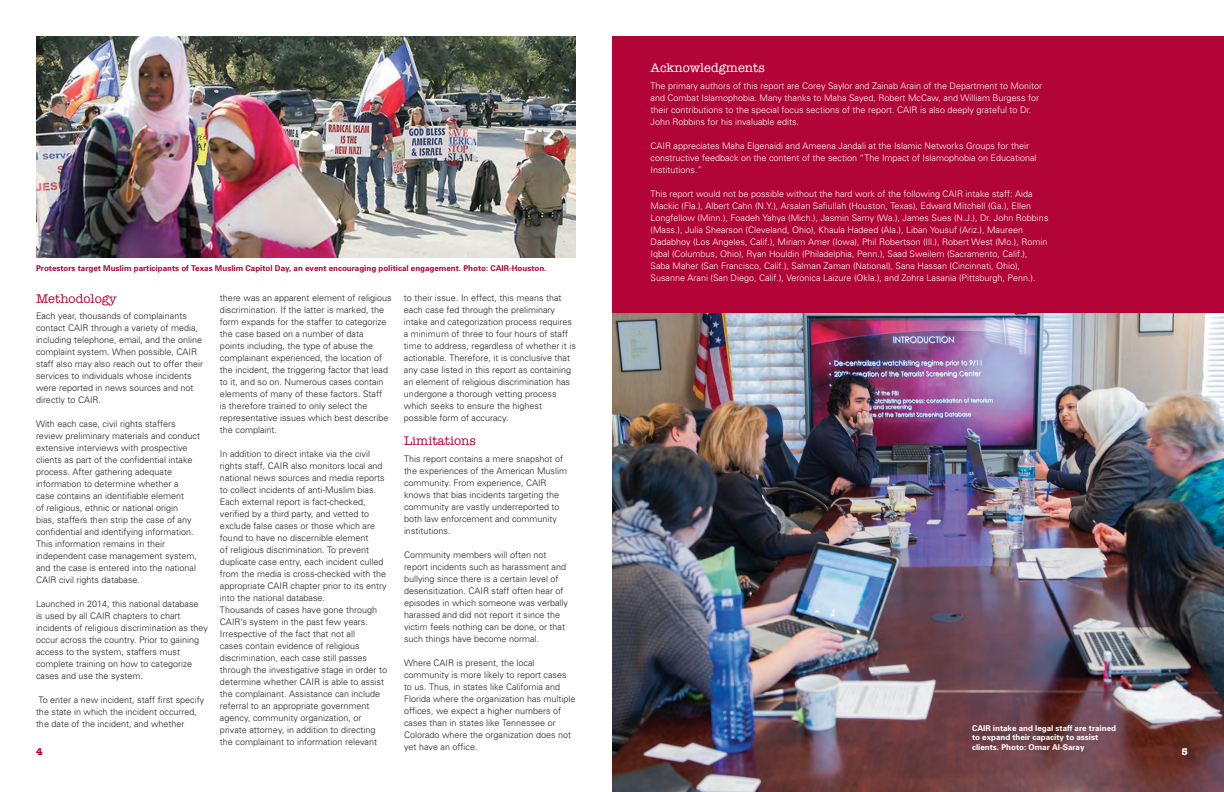
<style>
.page{position:relative;width:1224px;height:792px;background:#fff}
.page>*{position:absolute;margin:0;border:0;box-sizing:border-box;transform-origin:0 0}
.t1{font:13px "American Typewriter";color:#b30437}
.t2{font:13px "American Typewriter";color:#fff}
.t3{font:700 10px "American Typewriter";color:#b30437}
.t4{font:700 10px "American Typewriter";color:#fff}
.t5{font:300 9px/12px "Univers";color:#231f20}
.t6{font:300 9px/12px "Univers";color:#fff}
.t7{font:700 8px "Univers";color:#b30437}
.t8{font:700 8px/9.6px "Univers";color:#fff}
</style>
<div class="page">
<div style="left:612px;top:36px;width:612px;height:281px;background:#b30437"></div>
<img style="left:612px;top:313px;width:612px;height:479px">
<img style="left:36px;top:36px;width:540px;height:222px">
<p class="t7" style="left:36px;top:263px;width:511px">Protestors target Muslim participants of Texas Muslim Capitol Day, an event encouraging political engagement. Photo: CAIR-Houston.</p>
<p class="t2" style="left:651px;top:58px;width:116px">Acknowledgments</p>
<p class="t6" style="left:651px;top:79px;width:393px">The primary authors of this report are Corey Saylor and Zainab Arain of the Department to Monitor and Combat Islamophobia. Many thanks to Maha Sayed, Robert McCaw, and William Burgess for their contributions to the special focus sections of the report. CAIR is also deeply grateful to Dr.<br>John Robbins for his invaluable edits.</p>
<p class="t6" style="left:651px;top:139px;width:388px">CAIR appreciates Maha Elgenaidi and Ameena Jandali at the Islamic Networks Groups for their constructive feedback on the content of the section “The Impact of Islamophobia on Educational<br>Institutions.”</p>
<p class="t6" style="left:651px;top:187px;width:399px">This report would not be possible without the hard work of the following CAIR intake staff: Aida Mackic (Fla.), Albert Cahn (N.Y.), Arsalan Safiullah (Houston, Texas), Edward Mitchell (Ga.), Ellen Longfellow (Minn.), Foadeh Yahya (Mich.), Jasmin Samy (Wa.), James Sues (N.J.), Dr. John Robbins (Mass.), Julia Shearson (Cleveland, Ohio), Khaula Hadeed (Ala.), Liban Yousuf (Ariz.), Maureen Dadabhoy (Los Angeles, Calif.), Miriam Amer (Iowa), Phil Robertson (Ill.), Robert West (Mo.), Romin Iqbal (Columbus, Ohio), Ryan Houldin (Philadelphia, Penn.), Saad Sweilem (Sacramento, Calif.), Saba Maher (San Francisco, Calif.), Salman Zaman (National), Sana Hassan (Cincinnati, Ohio), Susanne Arani (San Diego, Calif.), Veronica Laizure (Okla.), and Zohra Lasania (Pittsburgh, Penn.).</p>
<p class="t1" style="left:36px;top:289px;width:82px">Methodology</p>
<p class="t5" style="left:36px;top:310px;width:169px">Each year, thousands of complainants contact CAIR through a variety of media, including telephone, email, and the online complaint system. When possible, CAIR staff also may also reach out to offer their services to individuals whose incidents were reported in news sources and not directly to CAIR.</p>
<p class="t5" style="left:36px;top:418px;width:166px">With each case, civil rights staffers review preliminary materials and conduct extensive interviews with prospective clients as part of the confidential intake process. After gathering adequate information to determine whether a<br>case contains an identifiable element<br>of religious, ethnic or national origin<br>bias, staffers then strip the case of any confidential and identifying information.<br>This information remains in their independent case management system, and the case is entered into the national CAIR civil rights database.</p>
<p class="t5" style="left:36px;top:598px;width:173px">Launched in 2014, this national database<br>is used by all CAIR chapters to chart incidents of religious discrimination as they occur across the country. Prior to gaining access to the system, staffers must complete training on how to categorize cases and use the system.</p>
<p class="t5" style="left:36px;top:694px;width:170px">To enter a new incident, staff first specify the state in which the incident occurred, the date of the incident, and whether</p>
<p class="t5" style="left:404px;top:292px;width:173px">to their issue. In effect, this means that each case fed through the preliminary intake and categorization process requires a minimum of three to four hours of staff time to address, regardless of whether it is actionable. Therefore, it is conclusive that any case listed in this report as containing an element of religious discrimination has undergone a thorough vetting process which seeks to ensure the highest possible form of accuracy.</p>
<p class="t1" style="left:404px;top:431px;width:73px">Limitations</p>
<p class="t5" style="left:404px;top:452px;width:165px">This report contains a mere snapshot of the experiences of the American Muslim community. From experience, CAIR knows that bias incidents targeting the community are vastly underreported to both law enforcement and community institutions.</p>
<p class="t5" style="left:404px;top:548px;width:166px">Community members will often not report incidents such as harassment and bullying since there is a certain level of desensitization. CAIR staff often hear of episodes in which someone was verbally harassed and did not report it since the victim feels nothing can be done, or that such things have become normal.</p>
<p class="t5" style="left:404px;top:656px;width:173px">Where CAIR is present, the local community is more likely to report cases to us. Thus, in states like California and Florida where the organization has multiple offices, we expect a higher numbers of cases than in states like Tennessee or Colorado where the organization does not yet have an office.</p>
<p class="t5" style="left:220px;top:292px;width:173px">there was an apparent element of religious discrimination. If the latter is marked, the form expands for the staffer to categorize the case based on a number of data<br>points including, the type of abuse the complainant experienced, the location of the incident, the triggering factor that lead to it, and so on. Numerous cases contain elements of many of these factors. Staff<br>is therefore trained to only select the representative issues which best describe the complaint.</p>
<p class="t5" style="left:220px;top:448px;width:168px">In addition to direct intake via the civil rights staff, CAIR also monitors local and national news sources and media reports to collect incidents of anti-Muslim bias.<br>Each external report is fact-checked, verified by a third party, and vetted to exclude false cases or those which are found to have no discernible element<br>of religious discrimination. To prevent duplicate case entry, each incident culled from the media is cross-checked with the appropriate CAIR chapter prior to its entry into the national database.</p>
<p class="t5" style="left:220px;top:604px;width:169px">Thousands of cases have gone through CAIR’s system in the past few years.<br>Irrespective of the fact that not all<br>cases contain evidence of religious discrimination, each case still passes through the investigative stage in order to determine whether CAIR is able to assist the complainant. Assistance can include referral to an appropriate government agency, community organization, or private attorney, in addition to directing the complainant to information relevant</p>
<p class="t8" style="left:972px;top:723px;width:146px">CAIR intake and legal staff are trained to expand their capacity to assist clients. Photo: Omar Al-Saray</p>
<p class="t3" style="left:36px;top:743px;width:8px">4</p>
<p class="t4" style="left:1181px;top:743px;width:8px">5</p>
</div>
